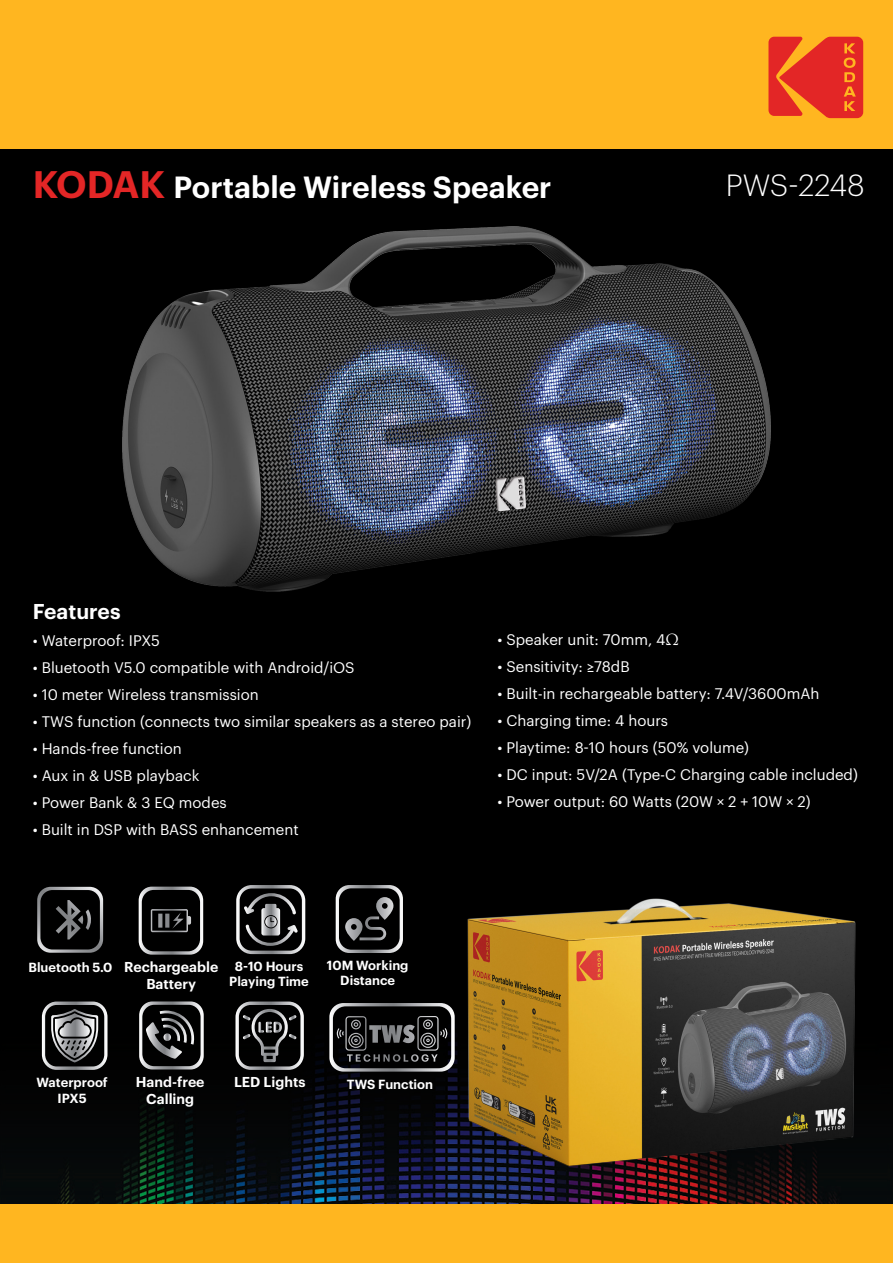
<style>
.page{position:relative;width:893px;height:1263px;background:#fff}
.page>*{position:absolute;margin:0;border:0;box-sizing:border-box;transform-origin:0 0}
.t1{font:600 30px "Graphik";color:#fff}
.t2{font:300 30px "Graphik";letter-spacing:-.005em;color:#fff}
.t3{font:600 21px "Graphik";color:#fff}
.t4{font:15px "Graphik";color:#fff}
.t5{font:600 14.1px "Graphik";color:#fff}
.t6{font:600 12.9px "Graphik";color:#fff}
.s1{font-size:37.5px;color:#e32626}
.s2{font-family:"Trajan Pro"}
</style>
<div class="page">
<div style="left:0;top:0;width:893px;height:149px;background:#ffb620"></div>
<div style="left:0;top:1203px;width:893px;height:60px;background:#ffb620"></div>
<svg style="left:768px;top:37px;width:95px;height:81px"></svg>
<div style="left:0;top:149px;width:893px;height:1054px;background:#000"></div>
<img style="left:0;top:886px;width:893px;height:317px">
<svg style="left:37px;top:887px;width:66px;height:66px"></svg>
<svg style="left:139px;top:887px;width:64px;height:68px"></svg>
<svg style="left:336px;top:885px;width:67px;height:68px"></svg>
<svg style="left:329px;top:1003px;width:126px;height:68px"></svg>
<svg style="left:139px;top:1001px;width:65px;height:68px"></svg>
<img style="left:123px;top:227px;width:647px;height:365px">
<img style="left:457px;top:892px;width:398px;height:282px">
<svg style="left:236px;top:885px;width:69px;height:69px"></svg>
<svg style="left:42px;top:1001px;width:66px;height:69px"></svg>
<svg style="left:235px;top:1001px;width:69px;height:69px"></svg>
<p class="t1" style="left:33px;top:164px;width:520px"><span class="s1">KODAK</span> Portable Wireless Speaker</p>
<p class="t2" style="left:726px;top:164px;width:141px">PWS-2248</p>
<p class="t3" style="left:33px;top:595px;width:89px">Features</p>
<p class="t4" style="left:33px;top:629px;width:129px">• Waterproof: IPX5</p>
<p class="t4" style="left:33px;top:656px;width:323px">• Bluetooth V5.0 compatible with Android/iOS</p>
<p class="t4" style="left:33px;top:683px;width:227px">• 10 meter Wireless transmission</p>
<p class="t4" style="left:33px;top:710px;width:440px">• TWS function (connects two similar speakers as a stereo pair)</p>
<p class="t4" style="left:33px;top:737px;width:151px">• Hands-free function</p>
<p class="t4" style="left:33px;top:764px;width:168px">• Aux in &amp; USB playback</p>
<p class="t4" style="left:33px;top:791px;width:196px">• Power Bank &amp; 3 EQ modes</p>
<p class="t4" style="left:33px;top:818px;width:268px">• Built in DSP with BASS enhancement</p>
<p class="t4" style="left:497px;top:628px;width:183px">• Speaker unit: 70mm, 4<span class="s2">Ω</span></p>
<p class="t4" style="left:497px;top:655px;width:134px">• Sensitivity: ≥78dB</p>
<p class="t4" style="left:497px;top:682px;width:323px">• Built-in rechargeable battery: 7.4V/3600mAh</p>
<p class="t4" style="left:497px;top:709px;width:172px">• Charging time: 4 hours</p>
<p class="t4" style="left:497px;top:736px;width:253px">• Playtime: 8-10 hours (50% volume)</p>
<p class="t4" style="left:497px;top:763px;width:362px">• DC input: 5V/2A (Type-C Charging cable included)</p>
<p class="t4" style="left:497px;top:790px;width:314px">• Power output: 60 Watts (20W × 2 + 10W × 2)</p>
<p class="t6" style="left:29px;top:957px;width:85px">Bluetooth 5.0</p>
<p class="t5" style="left:124px;top:956px;width:96px">Rechargeable</p>
<p class="t5" style="left:146px;top:973px;width:51px">Battery</p>
<p class="t6" style="left:235px;top:956px;width:70px">8-10 Hours</p>
<p class="t6" style="left:229px;top:971px;width:81px">Playing Time</p>
<p class="t6" style="left:327px;top:955px;width:83px">10M Working</p>
<p class="t6" style="left:340px;top:971px;width:56px">Distance</p>
<p class="t6" style="left:37px;top:1072px;width:73px">Waterproof</p>
<p class="t6" style="left:58px;top:1088px;width:31px">IPX5</p>
<p class="t5" style="left:136px;top:1071px;width:70px">Hand-free</p>
<p class="t5" style="left:146px;top:1088px;width:49px">Calling</p>
<p class="t5" style="left:234px;top:1071px;width:73px">LED Lights</p>
<p class="t6" style="left:347px;top:1074px;width:88px">TWS Function</p>
</div>
